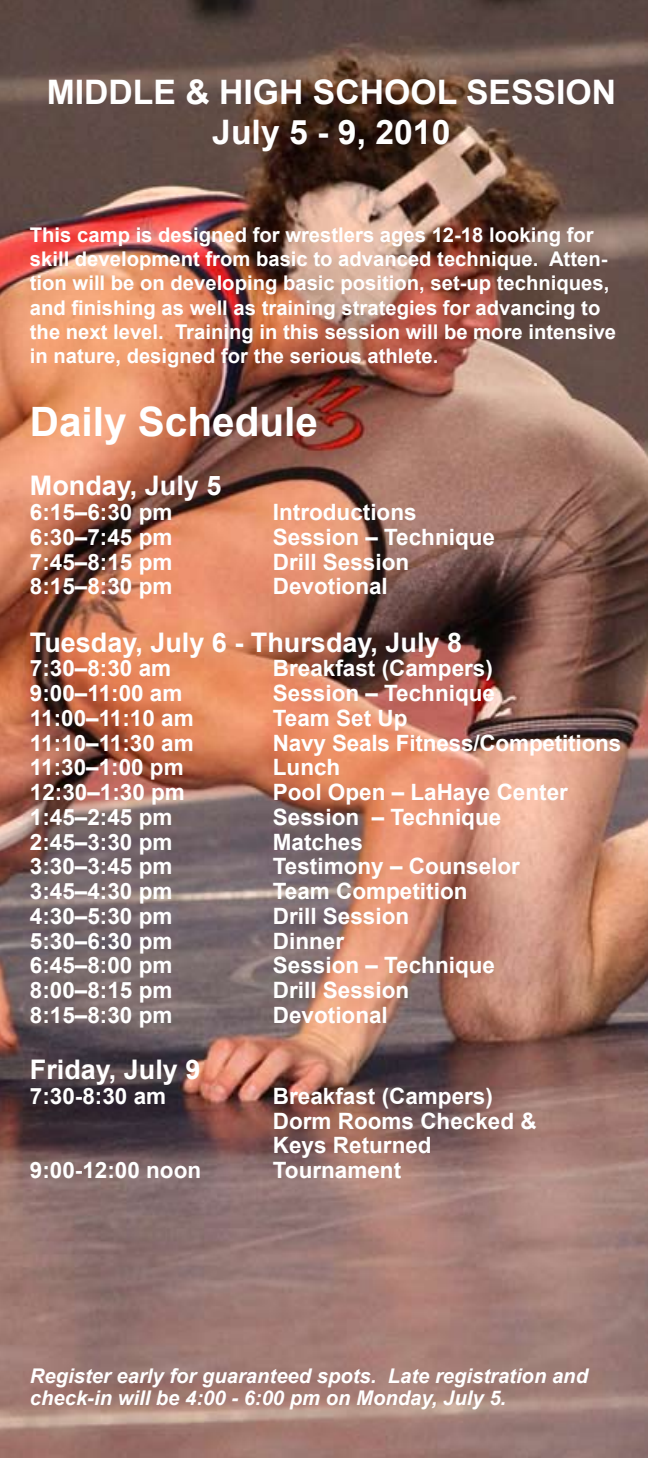
<style>
.page{position:relative;width:648px;height:1458px;background:#fff}
.page>*{position:absolute;margin:0;border:0;box-sizing:border-box;transform-origin:0 0}
.t1{font:700 40.5px "Arial";color:#fff}
.t2{font:700 33.75px/40.5px "Arial";color:#fff;text-align:center}
.t3{font:700 27px "Arial";color:#fff}
.t4{font:700 22.5px/24.8px "Arial";color:#fff}
.t5{font:700 20.25px/24.3px "Arial";color:#fff}
.t6{font:italic 700 20.25px/22.5px "Arial";color:#fff}
</style>
<div class="page">
<img style="left:0;top:0;width:648px;height:1458px">
<h2 class="t2" style="left:47px;top:73px;width:571px">MIDDLE &amp; HIGH SCHOOL SESSION<br>July 5 - 9, 2010</h2>
<p class="t5" style="left:30px;top:223px;width:588px">This camp is designed for wrestlers ages 12-18 looking for skill development from basic to advanced technique. Atten&shy;tion will be on developing basic position, set-up techniques, and finishing as well as training strategies for advancing to the next level. Training in this session will be more intensive in nature, designed for the serious athlete.</p>
<h1 class="t1" style="left:30px;top:395px;width:290px">Daily Schedule</h1>
<p class="t3" style="left:30px;top:468px;width:193px">Monday, July 5</p>
<p class="t4" style="left:30px;top:501px;width:144px">6:15–6:30 pm</p>
<p class="t4" style="left:273px;top:501px;width:145px">Introductions</p>
<p class="t4" style="left:30px;top:525px;width:144px">6:30–7:45 pm</p>
<p class="t4" style="left:273px;top:525px;width:224px">Session – Technique</p>
<p class="t4" style="left:30px;top:550px;width:144px">7:45–8:15 pm</p>
<p class="t4" style="left:273px;top:550px;width:138px">Drill Session</p>
<p class="t4" style="left:30px;top:575px;width:144px">8:15–8:30 pm</p>
<p class="t4" style="left:273px;top:575px;width:117px">Devotional</p>
<p class="t3" style="left:30px;top:624px;width:434px">Tuesday, July 6 - Thursday, July 8</p>
<p class="t4" style="left:30px;top:657px;width:143px">7:30–8:30 am</p>
<p class="t4" style="left:273px;top:657px;width:222px">Breakfast (Campers)</p>
<p class="t4" style="left:30px;top:682px;width:154px">9:00–11:00 am</p>
<p class="t4" style="left:273px;top:682px;width:224px">Session – Technique</p>
<p class="t4" style="left:30px;top:706px;width:165px">11:00–11:10 am</p>
<p class="t4" style="left:273px;top:706px;width:136px">Team Set Up</p>
<p class="t4" style="left:30px;top:731px;width:165px">11:10–11:30 am</p>
<p class="t4" style="left:273px;top:731px;width:350px">Navy Seals Fitness/Competitions</p>
<p class="t4" style="left:30px;top:756px;width:155px">11:30–1:00 pm</p>
<p class="t4" style="left:273px;top:756px;width:69px">Lunch</p>
<p class="t4" style="left:30px;top:781px;width:157px">12:30–1:30 pm</p>
<p class="t4" style="left:273px;top:781px;width:297px">Pool Open – LaHaye Center</p>
<p class="t4" style="left:30px;top:805px;width:144px">1:45–2:45 pm</p>
<p class="t4" style="left:273px;top:805px;width:230px">Session – Technique</p>
<p class="t4" style="left:30px;top:830px;width:144px">2:45–3:30 pm</p>
<p class="t4" style="left:273px;top:830px;width:92px">Matches</p>
<p class="t4" style="left:30px;top:855px;width:144px">3:30–3:45 pm</p>
<p class="t4" style="left:273px;top:855px;width:249px">Testimony – Counselor</p>
<p class="t4" style="left:30px;top:880px;width:144px">3:45–4:30 pm</p>
<p class="t4" style="left:273px;top:880px;width:196px">Team Competition</p>
<p class="t4" style="left:30px;top:904px;width:144px">4:30–5:30 pm</p>
<p class="t4" style="left:273px;top:904px;width:138px">Drill Session</p>
<p class="t4" style="left:30px;top:929px;width:144px">5:30–6:30 pm</p>
<p class="t4" style="left:273px;top:929px;width:73px">Dinner</p>
<p class="t4" style="left:30px;top:954px;width:144px">6:45–8:00 pm</p>
<p class="t4" style="left:273px;top:954px;width:224px">Session – Technique</p>
<p class="t4" style="left:30px;top:979px;width:144px">8:00–8:15 pm</p>
<p class="t4" style="left:273px;top:979px;width:138px">Drill Session</p>
<p class="t4" style="left:30px;top:1003px;width:144px">8:15–8:30 pm</p>
<p class="t4" style="left:273px;top:1003px;width:117px">Devotional</p>
<p class="t3" style="left:30px;top:1052px;width:172px">Friday, July 9</p>
<p class="t4" style="left:30px;top:1084px;width:138px">7:30-8:30 am</p>
<p class="t4" style="left:273px;top:1084px;width:265px">Breakfast (Campers)<br>Dorm Rooms Checked &amp;<br>Keys Returned</p>
<p class="t4" style="left:30px;top:1159px;width:173px">9:00-12:00 noon</p>
<p class="t4" style="left:273px;top:1159px;width:130px">Tournament</p>
<p class="t6" style="left:30px;top:1365px;width:560px">Register early for guaranteed spots. Late registration and check-in will be 4:00 - 6:00 pm on Monday, July 5.</p>
</div>
